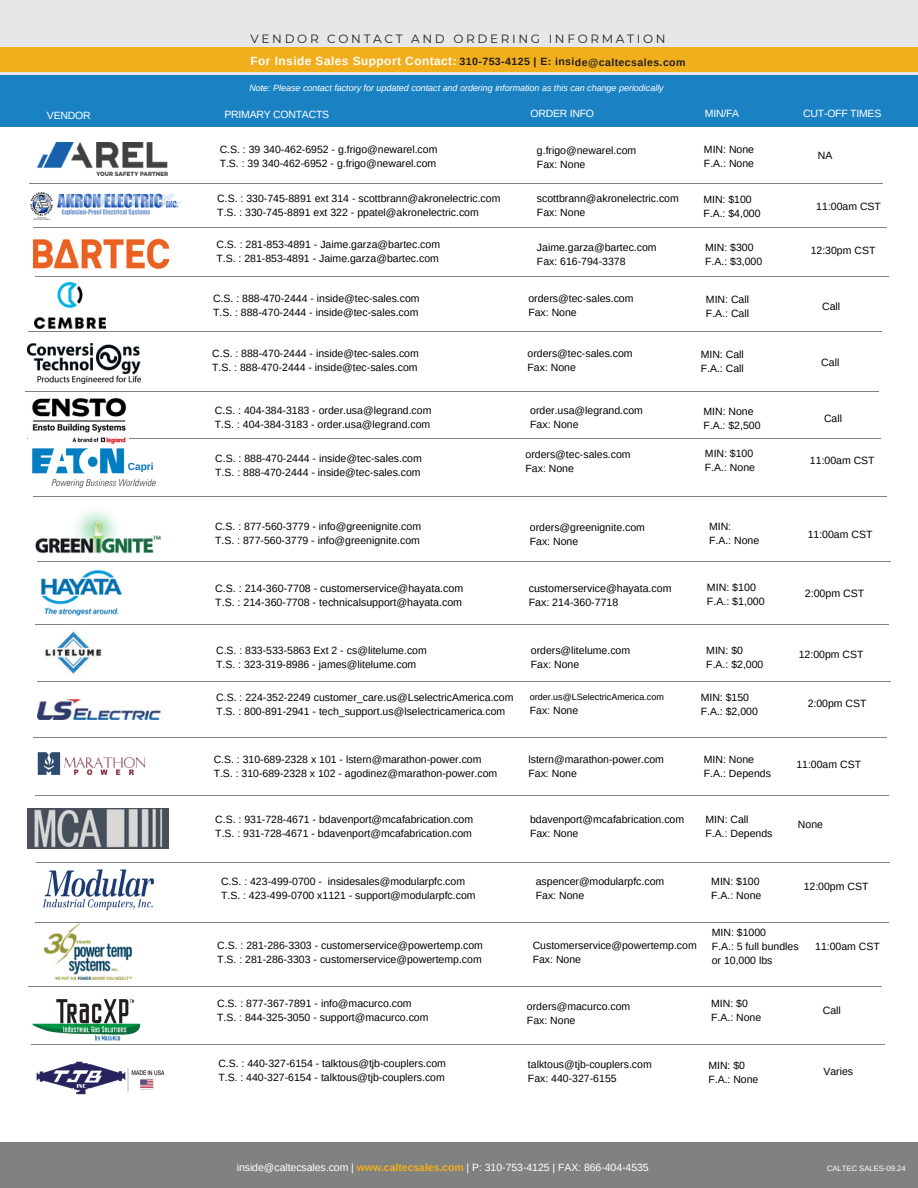
<style>
.page{position:relative;width:918px;height:1188px;background:#fff}
.page>*{position:absolute;margin:0;border:0;box-sizing:border-box;transform-origin:0 0}
.t1{font:12px "Montserrat";letter-spacing:.225em;color:#231f20}
.t2{font:700 11.85px "Arimo";letter-spacing:.04em;color:#fdfefe}
.t3{font:10.65px/14.1px "Arimo";color:#000}
.t4{font:10.5px/14px "Arimo";color:#000}
.t5{font:10.5px "Arimo";letter-spacing:-.005em;color:#fff}
.t6{font:10.5px "Arimo";letter-spacing:-.025em;color:#fff}
.t7{font:700 10.5px "Arimo";letter-spacing:.035em;color:#231f20}
.t8{font:700 10.2px "Arimo";letter-spacing:-.005em;color:#0b72ba}
.t9{font:italic 9px "Arimo";letter-spacing:-.005em;color:#fff}
.t10{font:9px "Arimo";color:#000}
.t11{font:7.65px "Arimo";letter-spacing:-.005em;color:#fff}
.s1{font-weight:700;color:#f1af1e}
</style>
<div class="page">
<hr style="left:30px;top:184px;width:853px;height:1px;background:#808181">
<hr style="left:35px;top:276px;width:853px;height:1px;background:#808181">
<hr style="left:29px;top:331px;width:853px;height:1px;background:#808181">
<hr style="left:34px;top:496px;width:853px;height:1px;background:#808181">
<hr style="left:38px;top:561px;width:853px;height:1px;background:#808181">
<hr style="left:33px;top:737px;width:854px;height:1px;background:#808181">
<hr style="left:29px;top:986px;width:853px;height:1px;background:#808181">
<img style="left:37px;top:142px;width:131px;height:34px">
<img style="left:33px;top:238px;width:135px;height:31px">
<hr style="left:34px;top:227px;width:853px;height:1px;background:#808181">
<hr style="left:36px;top:922px;width:853px;height:1px;background:#808181">
<hr style="left:32px;top:1045px;width:853px;height:1px;background:#808181">
<hr style="left:25px;top:391px;width:853px;height:1px;background:#808181">
<hr style="left:35px;top:624px;width:854px;height:1px;background:#808181">
<img style="left:33px;top:448px;width:123px;height:40px">
<img style="left:35px;top:510px;width:125px;height:43px">
<img style="left:45px;top:631px;width:57px;height:43px">
<img style="left:32px;top:999px;width:109px;height:42px">
<img style="left:44px;top:923px;width:88px;height:57px">
<img style="left:31px;top:192px;width:150px;height:27px">
<img style="left:41px;top:570px;width:81px;height:46px">
<img style="left:36px;top:1061px;width:129px;height:34px">
<img style="left:28px;top:343px;width:112px;height:41px">
<img style="left:34px;top:282px;width:71px;height:46px">
<img style="left:42px;top:869px;width:113px;height:41px">
<hr style="left:28px;top:439px;width:853px;height:1px;background:#808181">
<img style="left:29px;top:397px;width:100px;height:47px">
<hr style="left:37px;top:863px;width:853px;height:1px;background:#808181">
<img style="left:37px;top:752px;width:108px;height:23px">
<div style="left:0;top:1142px;width:918px;height:46px;background:#808181"></div>
<div style="left:0;top:0;width:918px;height:98px;background:#e6e7e8"></div>
<div style="left:0;top:47px;width:918px;height:24px;background:#f1af1e"></div>
<div style="left:0;top:75px;width:918px;height:52px;background:#1a82c3"></div>
<img style="left:38px;top:700px;width:125px;height:20px">
<hr style="left:38px;top:681px;width:853px;height:1px;background:#808181">
<hr style="left:36px;top:795px;width:853px;height:1px;background:#808181">
<img style="left:28px;top:808px;width:140px;height:41px">
<p class="t1" style="left:251px;top:31px;width:417px">VENDOR CONTACT AND ORDERING INFORMATION</p>
<h5 class="t2" style="left:251px;top:54px;width:208px">For Inside Sales Support Contact:</h5>
<h5 class="t7" style="left:460px;top:56px;width:227px">310-753-4125 | E: inside@caltecsales.com</h5>
<h5 class="t9" style="left:249px;top:83px;width:416px">Note: Please contact factory for updated contact and ordering information as this can change periodically</h5>
<h5 class="t6" style="left:47px;top:109px;width:45px">VENDOR</h5>
<h5 class="t6" style="left:224px;top:108px;width:106px">PRIMARY CONTACTS</h5>
<h5 class="t6" style="left:530px;top:108px;width:65px">ORDER INFO</h5>
<p class="t6" style="left:705px;top:108px;width:36px">MIN/FA</p>
<h5 class="t6" style="left:803px;top:108px;width:80px">CUT-OFF TIMES</h5>
<h1 class="t4" style="left:220px;top:142px;width:219px">C.S. : 39 340-462-6952 - g.frigo@newarel.com<br>T.S. : 39 340-462-6952 - g.frigo@newarel.com</h1>
<h2 class="t4" style="left:537px;top:143px;width:101px">g.frigo@newarel.com<br>Fax: None</h2>
<h4 class="t4" style="left:704px;top:142px;width:52px">MIN: None<br>F.A.: None</h4>
<h6 class="t4" style="left:818px;top:149px;width:16px">NA</h6>
<h5 class="t4" style="left:217px;top:192px;width:285px">C.S. : 330-745-8891 ext 314 - scottbrann@akronelectric.com<br>T.S. : 330-745-8891 ext 322 - ppatel@akronelectric.com</h5>
<h5 class="t4" style="left:537px;top:191px;width:143px">scottbrann@akronelectric.com<br>Fax: None</h5>
<p class="t4" style="left:703px;top:192px;width:59px">MIN: $100<br>F.A.: $4,000</p>
<h4 class="t4" style="left:816px;top:199px;width:66px">11:00am CST</h4>
<h3 class="t4" style="left:216px;top:238px;width:225px">C.S. : 281-853-4891 - Jaime.garza@bartec.com<br>T.S. : 281-853-4891 - Jaime.garza@bartec.com</h3>
<h3 class="t4" style="left:537px;top:240px;width:121px">Jaime.garza@bartec.com<br>Fax: 616-794-3378</h3>
<h3 class="t4" style="left:705px;top:240px;width:59px">MIN: $300<br>F.A.: $3,000</h3>
<p class="t4" style="left:811px;top:244px;width:66px">12:30pm CST</p>
<h5 class="t4" style="left:213px;top:291px;width:208px">C.S. : 888-470-2444 - inside@tec-sales.com<br>T.S. : 888-470-2444 - inside@tec-sales.com</h5>
<h3 class="t4" style="left:528px;top:291px;width:107px">orders@tec-sales.com<br>Fax: None</h3>
<h5 class="t4" style="left:706px;top:292px;width:45px">MIN: Call<br>F.A.: Call</h5>
<p class="t4" style="left:822px;top:300px;width:20px">Call</p>
<h5 class="t4" style="left:212px;top:347px;width:208px">C.S. : 888-470-2444 - inside@tec-sales.com<br>T.S. : 888-470-2444 - inside@tec-sales.com</h5>
<h3 class="t4" style="left:528px;top:347px;width:107px">orders@tec-sales.com<br>Fax: None</h3>
<h5 class="t4" style="left:701px;top:348px;width:45px">MIN: Call<br>F.A.: Call</h5>
<p class="t4" style="left:821px;top:355px;width:20px">Call</p>
<h5 class="t4" style="left:215px;top:403px;width:218px">C.S. : 404-384-3183 - order.usa@legrand.com<br>T.S. : 404-384-3183 - order.usa@legrand.com</h5>
<h5 class="t4" style="left:530px;top:403px;width:114px">order.usa@legrand.com<br>Fax: None</h5>
<h5 class="t4" style="left:703px;top:404px;width:59px">MIN: None<br>F.A.: $2,500</h5>
<h5 class="t4" style="left:824px;top:411px;width:20px">Call</h5>
<h5 class="t8" style="left:128px;top:461px;width:27px">Capri</h5>
<h5 class="t4" style="left:215px;top:451px;width:208px">C.S. : 888-470-2444 - inside@tec-sales.com<br>T.S. : 888-470-2444 - inside@tec-sales.com</h5>
<h3 class="t4" style="left:526px;top:447px;width:107px">orders@tec-sales.com<br>Fax: None</h3>
<p class="t4" style="left:705px;top:446px;width:52px">MIN: $100<br>F.A.: None</p>
<h5 class="t4" style="left:810px;top:454px;width:66px">11:00am CST</h5>
<h3 class="t4" style="left:215px;top:520px;width:208px">C.S. : 877-560-3779 - info@greenignite.com<br>T.S. : 877-560-3779 - info@greenignite.com</h3>
<h5 class="t4" style="left:530px;top:520px;width:117px">orders@greenignite.com<br>Fax: None</h5>
<p class="t4" style="left:709px;top:520px;width:52px">MIN:<br>F.A.: None</p>
<h5 class="t4" style="left:808px;top:527px;width:66px">11:00am CST</h5>
<h5 class="t3" style="left:215px;top:581px;width:250px">C.S. : 214-360-7708 - customerservice@hayata.com<br>T.S. : 214-360-7708 - technicalsupport@hayata.com</h5>
<h5 class="t3" style="left:529px;top:581px;width:144px">customerservice@hayata.com<br>Fax: 214-360-7718</h5>
<h5 class="t3" style="left:707px;top:580px;width:59px">MIN: $100<br>F.A.: $1,000</h5>
<p class="t3" style="left:805px;top:586px;width:61px">2:00pm CST</p>
<h3 class="t4" style="left:216px;top:643px;width:212px">C.S. : 833-533-5863 Ext 2 - cs@litelume.com<br>T.S. : 323-319-8986 - james@litelume.com</h3>
<h5 class="t4" style="left:531px;top:643px;width:101px">orders@litelume.com<br>Fax: None</h5>
<p class="t4" style="left:706px;top:643px;width:59px">MIN: $0<br>F.A.: $2,000</p>
<h5 class="t4" style="left:799px;top:648px;width:66px">12:00pm CST</h5>
<h5 class="t4" style="left:216px;top:690px;width:299px">C.S. : 224-352-2249 customer_care.us@LselectricAmerica.com<br>T.S. : 800-891-2941 - tech_support.us@lselectricamerica.com</h5>
<h5 class="t10" style="left:530px;top:692px;width:136px">order.us@LSelectricAmerica.com</h5>
<h5 class="t4" style="left:530px;top:703px;width:50px">Fax: None</h5>
<p class="t4" style="left:701px;top:690px;width:59px">MIN: $150<br>F.A.: $2,000</p>
<h5 class="t4" style="left:808px;top:697px;width:60px">2:00pm CST</h5>
<h5 class="t4" style="left:214px;top:752px;width:285px">C.S. : 310-689-2328 x 101 - lstern@marathon-power.com<br>T.S. : 310-689-2328 x 102 - agodinez@marathon-power.com</h5>
<h5 class="t4" style="left:528px;top:752px;width:137px">lstern@marathon-power.com<br>Fax: None</h5>
<p class="t4" style="left:704px;top:752px;width:69px">MIN: None<br>F.A.: Depends</p>
<h5 class="t4" style="left:796px;top:757px;width:66px">11:00am CST</h5>
<h5 class="t4" style="left:215px;top:813px;width:259px">C.S. : 931-728-4671 - bdavenport@mcafabrication.com<br>T.S. : 931-728-4671 - bdavenport@mcafabrication.com</h5>
<h5 class="t4" style="left:530px;top:813px;width:156px">bdavenport@mcafabrication.com<br>Fax: None</h5>
<h5 class="t4" style="left:705px;top:813px;width:69px">MIN: Call<br>F.A.: Depends</h5>
<h5 class="t4" style="left:798px;top:817px;width:27px">None</h5>
<h6 class="t4" style="left:221px;top:874px;width:256px">C.S. : 423-499-0700 - insidesales@modularpfc.com<br>T.S. : 423-499-0700 x1121 - support@modularpfc.com</h6>
<h3 class="t4" style="left:536px;top:874px;width:130px">aspencer@modularpfc.com<br>Fax: None</h3>
<h5 class="t4" style="left:711px;top:874px;width:52px">MIN: $100<br>F.A.: None</h5>
<p class="t4" style="left:804px;top:879px;width:66px">12:00pm CST</p>
<h5 class="t4" style="left:217px;top:938px;width:267px">C.S. : 281-286-3303 - customerservice@powertemp.com<br>T.S. : 281-286-3303 - customerservice@powertemp.com</h5>
<h5 class="t4" style="left:533px;top:938px;width:166px">Customerservice@powertemp.com<br>Fax: None</h5>
<p class="t4" style="left:712px;top:925px;width:88px">MIN: $1000<br>F.A.: 5 full bundles or 10,000 lbs</p>
<h5 class="t4" style="left:815px;top:939px;width:66px">11:00am CST</h5>
<h5 class="t4" style="left:217px;top:997px;width:213px">C.S. : 877-367-7891 - info@macurco.com<br>T.S. : 844-325-3050 - support@macurco.com</h5>
<h5 class="t4" style="left:527px;top:999px;width:105px">orders@macurco.com<br>Fax: None</h5>
<p class="t4" style="left:711px;top:996px;width:52px">MIN: $0<br>F.A.: None</p>
<h5 class="t4" style="left:823px;top:1003px;width:20px">Call</h5>
<h5 class="t4" style="left:218px;top:1057px;width:229px">C.S. : 440-327-6154 - talktous@tjb-couplers.com<br>T.S. : 440-327-6154 - talktous@tjb-couplers.com</h5>
<h5 class="t4" style="left:528px;top:1057px;width:125px">talktous@tjb-couplers.com<br>Fax: 440-327-6155</h5>
<h5 class="t4" style="left:708px;top:1058px;width:52px">MIN: $0<br>F.A.: None</h5>
<p class="t4" style="left:823px;top:1064px;width:31px">Varies</p>
<h5 class="t5" style="left:237px;top:1161px;width:414px">inside@caltecsales.com | <span class="s1">www.caltecsales.com</span> | P: 310-753-4125 | FAX: 866-404-4535</h5>
<h5 class="t11" style="left:827px;top:1165px;width:80px">CALTEC SALES-09.24</h5>
</div>
